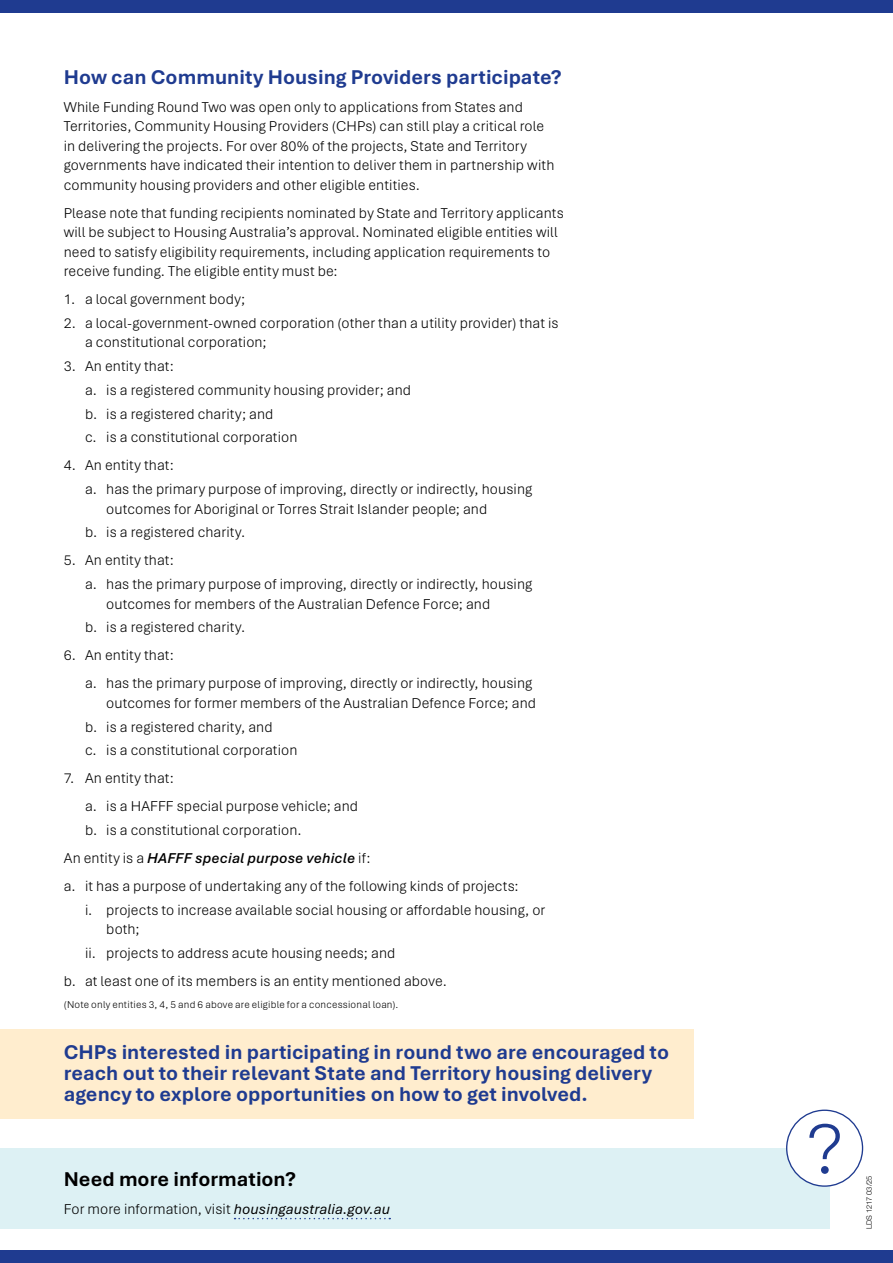
<style>
.page{position:relative;width:893px;height:1263px;background:#fff}
.page>*{position:absolute;margin:0;border:0;box-sizing:border-box;transform-origin:0 0}
._02_Subhead_3{font:700 21px/21px "Aptos";color:#1f3b90}
._02_Subhead_3-2{font:700 21px "Aptos";color:#000}
._07_Body_Text{font:300 15px/19.5px "Aptos";letter-spacing:.005em;color:#000}
._07_Body_Text-2{font:italic 600 15px "Aptos";letter-spacing:.01em;color:#000}
._21_Footnotes{font:300 10.5px "Aptos";letter-spacing:.02em;color:#000}
._07_Body_Text-3{font:300 7.5px "Helvetica Neue LT Std";letter-spacing:-.01em;color:#000}
.s1{font-weight:300;font-style:normal}
.s2{font-weight:400;font-style:italic}
</style>
<div class="page">
<div style="left:0;top:1148px;width:829px;height:81px;background:#ddf1f4"></div>
<div style="left:0;top:1029px;width:693px;height:89px;background:#ffedce"></div>
<svg style="left:235px;top:1218px;width:155px;height:1px"></svg>
<div style="left:0;top:0;width:893px;height:13px;background:#1f3b90"></div>
<div style="left:0;top:1250px;width:893px;height:13px;background:#1f3b90"></div>
<div style="left:787px;top:1110px;width:75px;height:76px;background:#fff;border-radius:50%"></div>
<div style="left:786px;top:1109px;width:77px;height:78px;border:1px solid #1f3b90;border-radius:50%"></div>
<svg style="left:809px;top:1124px;width:31px;height:50px"></svg>
<p class="_02_Subhead_3" style="left:64px;top:65px;width:499px">How can Community Housing Providers participate?</p>
<p class="_07_Body_Text" style="left:64px;top:96px;width:492px">While Funding Round Two was open only to applications from States and Territories, Community Housing Providers (CHPs) can still play a critical role in delivering the projects. For over 80% of the projects, State and Territory governments have indicated their intention to deliver them in partnership with community housing providers and other eligible entities.</p>
<p class="_07_Body_Text" style="left:64px;top:202px;width:501px">Please note that funding recipients nominated by State and Territory applicants will be subject to Housing Australia’s approval. Nominated eligible entities will need to satisfy eligibility requirements, including application requirements to receive funding. The eligible entity must be:</p>
<p class="_07_Body_Text" style="left:64px;top:289px;width:183px">1. a local government body;</p>
<p class="_07_Body_Text" style="left:85px;top:312px;width:475px;text-indent:-21px">2. a local-government-owned corporation (other than a utility provider) that is a constitutional corporation;</p>
<p class="_07_Body_Text" style="left:64px;top:356px;width:112px">3. An entity that:</p>
<p class="_07_Body_Text" style="left:85px;top:380px;width:328px">a. is a registered community housing provider; and</p>
<p class="_07_Body_Text" style="left:85px;top:403px;width:190px">b. is a registered charity; and</p>
<p class="_07_Body_Text" style="left:85px;top:427px;width:214px">c. is a constitutional corporation</p>
<p class="_07_Body_Text" style="left:64px;top:455px;width:112px">4. An entity that:</p>
<p class="_07_Body_Text" style="left:106px;top:479px;width:427px;text-indent:-21px">a. has the primary purpose of improving, directly or indirectly, housing outcomes for Aboriginal or Torres Strait Islander people; and</p>
<p class="_07_Body_Text" style="left:85px;top:522px;width:162px">b. is a registered charity.</p>
<p class="_07_Body_Text" style="left:64px;top:550px;width:112px">5. An entity that:</p>
<p class="_07_Body_Text" style="left:106px;top:574px;width:427px;text-indent:-21px">a. has the primary purpose of improving, directly or indirectly, housing outcomes for members of the Australian Defence Force; and</p>
<p class="_07_Body_Text" style="left:85px;top:617px;width:162px">b. is a registered charity.</p>
<p class="_07_Body_Text" style="left:64px;top:645px;width:112px">6. An entity that:</p>
<p class="_07_Body_Text" style="left:85px;top:673px;width:452px;text-align:right">a. has the primary purpose of improving, directly or indirectly, housing outcomes for former members of the Australian Defence Force; and</p>
<p class="_07_Body_Text" style="left:85px;top:716px;width:189px">b. is a registered charity, and</p>
<p class="_07_Body_Text" style="left:85px;top:740px;width:214px">c. is a constitutional corporation</p>
<p class="_07_Body_Text" style="left:64px;top:768px;width:112px">7. An entity that:</p>
<p class="_07_Body_Text" style="left:85px;top:796px;width:275px">a. is a HAFFF special purpose vehicle; and</p>
<p class="_07_Body_Text" style="left:85px;top:820px;width:218px">b. is a constitutional corporation.</p>
<p class="_07_Body_Text-2" style="left:64px;top:848px;width:308px"><span class="s1">An entity is a</span> HAFFF special purpose vehicle <span class="s1">if:</span></p>
<p class="_07_Body_Text" style="left:64px;top:876px;width:456px">a. it has a purpose of undertaking any of the following kinds of projects:</p>
<p class="_07_Body_Text" style="left:106px;top:900px;width:441px;text-indent:-21px">i. projects to increase available social housing or affordable housing, or both;</p>
<p class="_07_Body_Text" style="left:85px;top:943px;width:312px">ii. projects to address acute housing needs; and</p>
<p class="_07_Body_Text" style="left:64px;top:971px;width:385px">b. at least one of its members is an entity mentioned above.</p>
<p class="_21_Footnotes" style="left:64px;top:997px;width:336px">(Note only entities 3, 4, 5 and 6 above are eligible for a concessional loan).</p>
<p class="_02_Subhead_3" style="left:64px;top:1041px;width:607px">CHPs interested in participating in round two are encouraged to reach out to their relevant State and Territory housing delivery agency to explore opportunities on how to get involved.</p>
<p class="_02_Subhead_3-2" style="left:64px;top:1165px;width:234px">Need more information?</p>
<p class="_07_Body_Text" style="left:64px;top:1199px;width:328px">For more information, visit <span class="s2">housingaustralia.gov.au</span></p>
<p class="_07_Body_Text-3" style="left:864px;top:1229px;width:55px;rotate:-90deg">LDS 1217 03/25</p>
</div>
